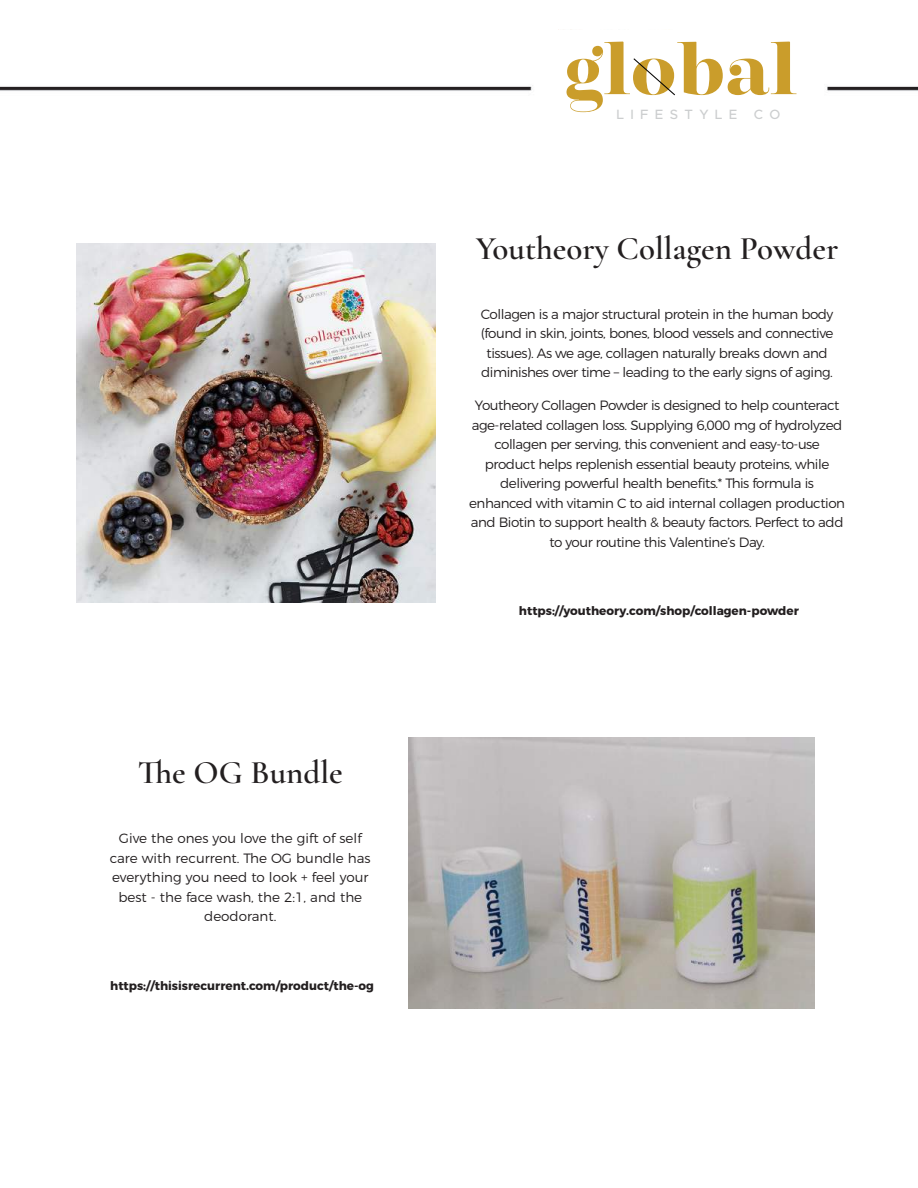
<style>
.page{position:relative;width:918px;height:1188px;background:#fff}
.page>*{position:absolute;margin:0;border:0;box-sizing:border-box;transform-origin:0 0}
.t1{font:600 33px "Cormorant Garamond";color:#231f20}
.t2{font:300 13.5px/19.5px "Montserrat";letter-spacing:-.035em;color:#231f20;text-align:center}
.t3{font:300 13.5px/19.5px "Montserrat";color:#231f20;text-align:center}
.t4{font:500 13.5px "Metropolis";letter-spacing:.47em;color:#cccecf}
.t5{font:700 12px "Montserrat";color:#231f20}
</style>
<div class="page">
<img style="left:0;top:29px;width:918px;height:62px">
<div style="left:541px;top:30px;width:283px;height:100px;background:#fff"></div>
<svg style="left:567px;top:42px;width:229px;height:70px"></svg>
<img style="left:76px;top:243px;width:359px;height:360px">
<img style="left:409px;top:738px;width:406px;height:270px">
<h1 class="t1" style="left:138px;top:752px;width:207px">The OG Bundle</h1>
<p class="t3" style="left:110px;top:828px;width:262px">Give the ones you love the gift of self care with recurrent. The OG bundle has everything you need to look + feel your best - the face wash, the 2:1, and the deodorant.</p>
<p class="t5" style="left:110px;top:976px;width:265px">https://thisisrecurrent.com/product/the-og</p>
<p class="t4" style="left:617px;top:106px;width:165px">LIFESTYLE CO</p>
<h1 class="t1" style="left:476px;top:228px;width:364px">Youtheory Collagen Powder</h1>
<p class="t2" style="left:481px;top:303px;width:354px">Collagen is a major structural protein in the human body (found in skin, joints, bones, blood vessels and connective tissues). As we age, collagen naturally breaks down and diminishes over time – leading to the early signs of aging.</p>
<p class="t2" style="left:469px;top:394px;width:377px">Youtheory Collagen Powder is designed to help counteract age-related collagen loss. Supplying 6,000 mg of hydrolyzed collagen per serving, this convenient and easy-to-use product helps replenish essential beauty proteins, while delivering powerful health benefits.* This formula is enhanced with vitamin C to aid internal collagen production and Biotin to support health &amp; beauty factors. Perfect to add to your routine this Valentine’s Day.</p>
<p class="t5" style="left:519px;top:601px;width:281px">https://youtheory.com/shop/collagen-powder</p>
</div>
